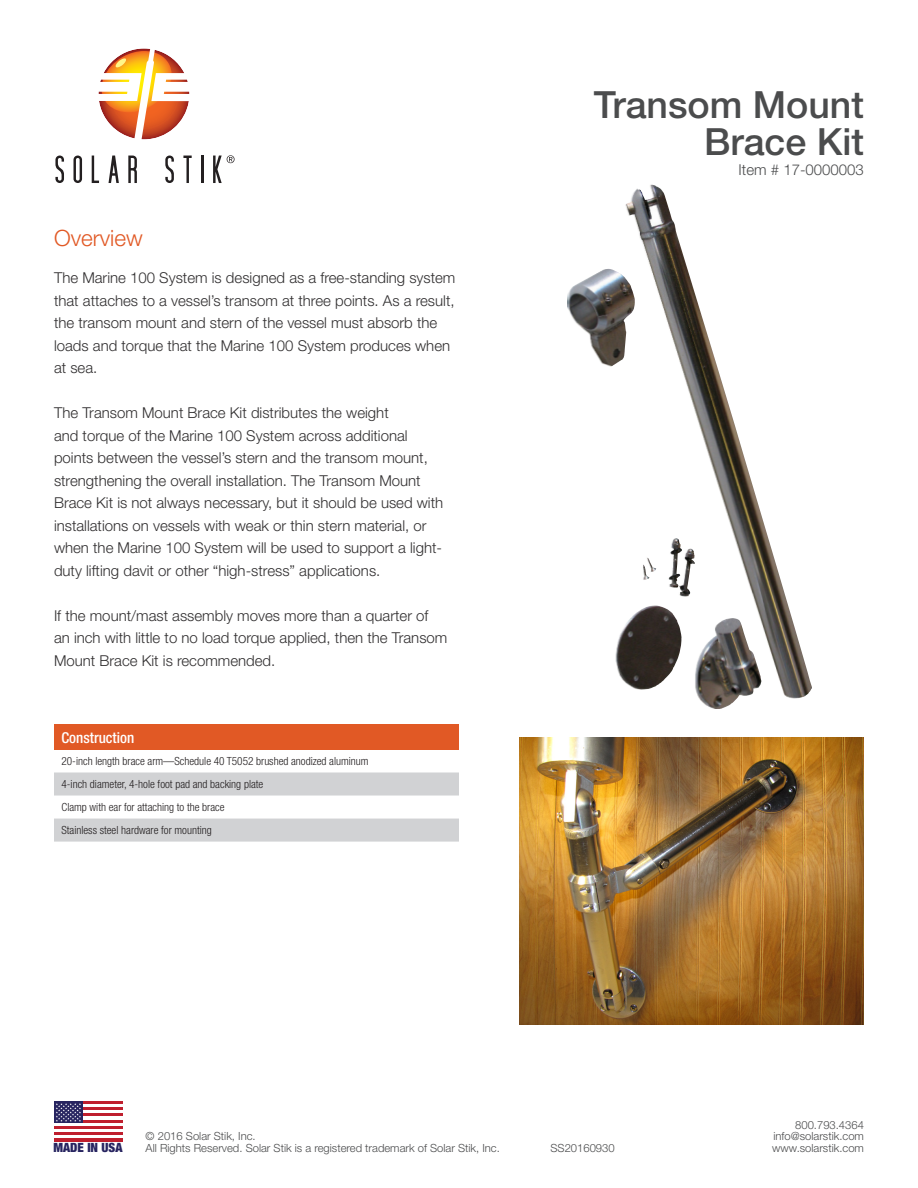
<style>
.page{position:relative;width:918px;height:1188px;background:#fff}
.page>*{position:absolute;margin:0;border:0;box-sizing:border-box;transform-origin:0 0}
.Headline_Gray{font:500 37.5px "Helvetica Neue LT Std";color:#4b4c4d}
.Header_Light_Orange{font:300 22.5px "Helvetica Neue LT Std";color:#e15925}
.Body_Text{font:300 15px/22.5px "Helvetica Neue LT Std";color:#312f30}
.Item_Number{font:300 15px "Helvetica Neue LT Std";color:#4b4c4d}
.Table_Header_Style{font:500 condensed 15px "Helvetica Neue LT Std";color:#fff}
.t1{font:900 condensed 12.75px "Helvetica Neue LT Std";color:#272460}
.Table_Right_Column{font:300 condensed 11.25px "Helvetica Neue LT Std";color:#231f20}
.Copyright{font:300 11.25px/11.2px "Helvetica Neue LT Std";color:#4b4c4d;text-align:right}
</style>
<div class="page">
<svg style="left:55px;top:156px;width:9px;height:27px"></svg>
<svg style="left:73px;top:156px;width:9px;height:27px"></svg>
<svg style="left:92px;top:156px;width:7px;height:27px"></svg>
<svg style="left:109px;top:156px;width:10px;height:27px"></svg>
<svg style="left:128px;top:156px;width:9px;height:27px"></svg>
<svg style="left:165px;top:156px;width:9px;height:27px"></svg>
<svg style="left:183px;top:156px;width:9px;height:27px"></svg>
<hr style="left:201px;top:156px;width:3px;height:27px;background:#231f20">
<svg style="left:98px;top:48px;width:92px;height:92px"></svg>
<svg style="left:213px;top:155px;width:22px;height:28px"></svg>
<hr style="left:54px;top:1102px;width:68px;height:3px;background:#bf1f2e">
<hr style="left:54px;top:1108px;width:68px;height:3px;background:#bf1f2e">
<hr style="left:54px;top:1114px;width:68px;height:3px;background:#bf1f2e">
<hr style="left:54px;top:1120px;width:68px;height:3px;background:#bf1f2e">
<hr style="left:54px;top:1126px;width:68px;height:3px;background:#bf1f2e">
<hr style="left:54px;top:1132px;width:68px;height:3px;background:#bf1f2e">
<hr style="left:54px;top:1138px;width:68px;height:3px;background:#bf1f2e">
<div style="left:54px;top:1102px;width:29px;height:21px;background:#272460"></div>
<svg style="left:56px;top:1103px;width:25px;height:19px"></svg>
<img style="left:567px;top:185px;width:245px;height:514px">
<img style="left:519px;top:738px;width:345px;height:286px">
<div style="left:54px;top:724px;width:405px;height:26px;background:#e15925"></div>
<svg style="left:54px;top:772px;width:405px;height:70px"></svg>
<p class="Header_Light_Orange" style="left:54px;top:224px;width:90px">Overview</p>
<p class="Body_Text" style="left:54px;top:266px;width:403px">The Marine 100 System is designed as a free-standing system that attaches to a vessel’s transom at three points. As a result, the transom mount and stern of the vessel must absorb the loads and torque that the Marine 100 System produces when at sea.</p>
<p class="Body_Text" style="left:54px;top:401px;width:391px">The Transom Mount Brace Kit distributes the weight<br>and torque of the Marine 100 System across additional points between the vessel’s stern and the transom mount, strengthening the overall installation. The Transom Mount Brace Kit is not always necessary, but it should be used with installations on vessels with weak or thin stern material, or when the Marine 100 System will be used to support a light&shy;duty lifting davit or other “high-stress” applications.</p>
<p class="Body_Text" style="left:54px;top:604px;width:395px">If the mount/mast assembly moves more than a quarter of an inch with little to no load torque applied, then the Transom<br>Mount Brace Kit is recommended.</p>
<p class="Table_Header_Style" style="left:62px;top:728px;width:74px">Construction</p>
<p class="Table_Right_Column" style="left:62px;top:755px;width:309px">20-inch length brace arm—Schedule 40 T5052 brushed anodized aluminum</p>
<p class="Table_Right_Column" style="left:62px;top:778px;width:203px">4-inch diameter, 4-hole foot pad and backing plate</p>
<p class="Table_Right_Column" style="left:62px;top:801px;width:165px">Clamp with ear for attaching to the brace</p>
<p class="Table_Right_Column" style="left:62px;top:824px;width:152px">Stainless steel hardware for mounting</p>
<p class="Headline_Gray" style="left:594px;top:82px;width:272px">Transom Mount</p>
<p class="Headline_Gray" style="left:704px;top:120px;width:161px">Brace Kit</p>
<p class="Item_Number" style="left:739px;top:160px;width:127px">Item # 17-0000003</p>
<p class="Copyright" style="left:774px;top:1119px;width:92px">800.793.4364 info@solarstik.com</p>
<p class="Copyright" style="left:146px;top:1131px;width:112px">© 2016 Solar Stik, Inc.</p>
<p class="Copyright" style="left:146px;top:1142px;width:356px">All Rights Reserved. Solar Stik is a registered trademark of Solar Stik, Inc.</p>
<p class="Copyright" style="left:550px;top:1142px;width:66px">SS20160930</p>
<p class="t1" style="left:54px;top:1139px;width:70px">MADE IN USA</p>
<p class="Copyright" style="left:772px;top:1142px;width:93px">www.solarstik.com</p>
</div>
